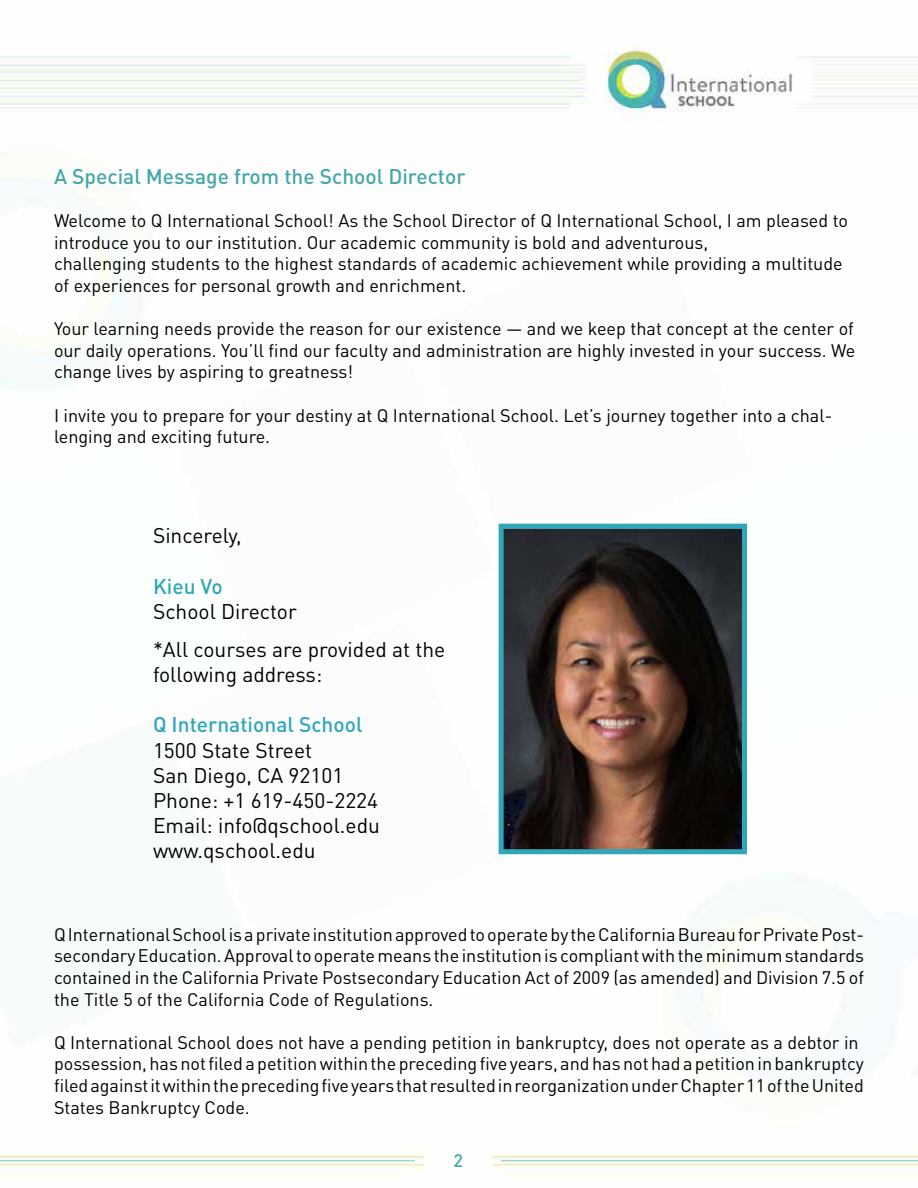
<style>
.page{position:relative;width:918px;height:1188px;background:#fff}
.page>*{position:absolute;margin:0;border:0;box-sizing:border-box;transform-origin:0 0}
.t1{font:21px/25.2px "DIN Pro";color:#000}
.t2{font:500 21px "DIN Pro";color:#46a7a9}
.t3{font:500 21px "DIN Pro";color:#30a7b9}
.t4{font:18px/21.6px "DIN Pro";color:#000}
.t5{font:500 18px "DIN Pro";color:#46a7a9}
</style>
<div class="page">
<img style="left:0;top:48px;width:918px;height:1123px">
<img style="left:505px;top:530px;width:236px;height:318px">
<div style="left:499px;top:524px;width:248px;height:330px;border:5px solid #30a7b9"></div>
<p class="t2" style="left:54px;top:162px;width:413px">A Special Message from the School Director</p>
<p class="t4" style="left:54px;top:209px;width:796px">Welcome to Q International School! As the School Director of Q International School, I am pleased to introduce you to our institution. Our academic community is bold and adventurous,<br>challenging students to the highest standards of academic achievement while providing a multitude of experiences for personal growth and enrichment.</p>
<p class="t4" style="left:54px;top:317px;width:803px;text-align:justify">Your learning needs provide the reason for our existence — and we keep that concept at the center of our daily operations. You’ll find our faculty and administration are highly invested in your success. We change lives by aspiring to greatness!</p>
<p class="t4" style="left:54px;top:404px;width:780px">I invite you to prepare for your destiny at Q International School. Let’s journey together into a chal&shy;lenging and exciting future.</p>
<p class="t1" style="left:153px;top:522px;width:90px">Sincerely,</p>
<p class="t3" style="left:153px;top:572px;width:71px">Kieu Vo</p>
<p class="t1" style="left:153px;top:592px;width:294px;line-height:37.8px">School Director<br>*All courses are provided at the</p>
<p class="t1" style="left:153px;top:661px;width:171px">following address:</p>
<p class="t3" style="left:153px;top:711px;width:211px">Q International School</p>
<p class="t1" style="left:153px;top:737px;width:229px">1500 State Street<br>San Diego, CA 92101<br>Phone: +1 619-450-2224<br>Email: info@qschool.edu www.qschool.edu</p>
<p class="t4" style="left:54px;top:923px;width:812px;text-align:justify">Q International School is a private institution approved to operate by the California Bureau for Private Post&shy;secondary Education. Approval to operate means the institution is compliant with the minimum standards contained in the California Private Postsecondary Education Act of 2009 (as amended) and Division 7.5 of the Title 5 of the California Code of Regulations.</p>
<p class="t4" style="left:54px;top:1031px;width:811px">Q International School does not have a pending petition in bankruptcy, does not operate as a debtor in possession, has not filed a petition within the preceding five years, and has not had a petition in bankruptcy filed against it within the preceding five years that resulted in reorganization under Chapter 11 of the United States Bankruptcy Code.</p>
<p class="t5" style="left:454px;top:1148px;width:11px">2</p>
</div>
